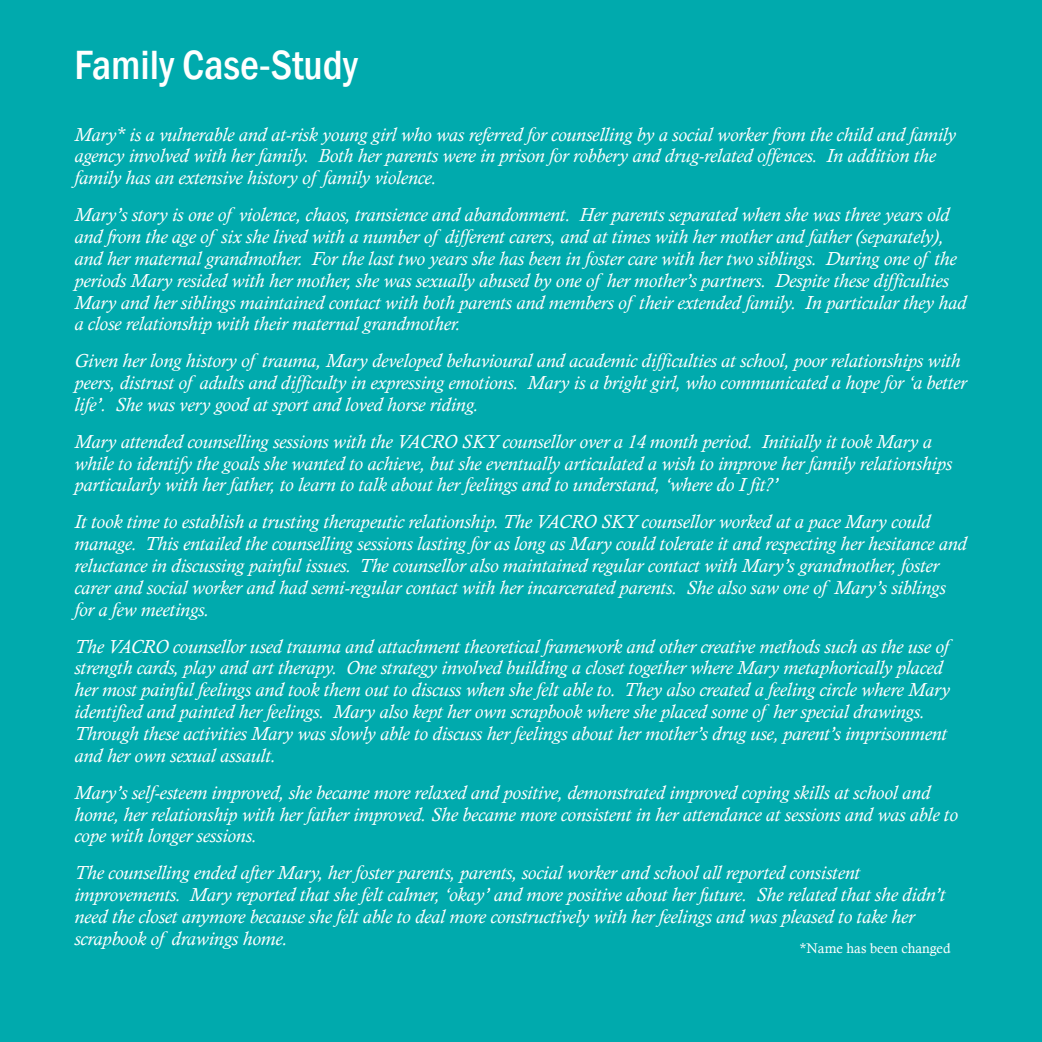
<style>
.page{position:relative;width:1042px;height:1042px;background:#00aaad}
.page>*{position:absolute;margin:0;border:0;box-sizing:border-box;transform-origin:0 0}
.t1{font:500 condensed 42px "Franklin Gothic";color:#fff}
.t2{font:italic 19.25px/21.9px "Calisto";color:#fff}
.t3{font:14px "Calisto";color:#fff}
</style>
<div class="page">
<h1 class="t1" style="left:74px;top:37px;width:285px">Family Case-Study</h1>
<p class="t2" style="left:74px;top:123px;width:883px">Mary* is a vulnerable and at-risk young girl who was referred for counselling by a social worker from the child and family agency involved with her family. Both her parents were in prison for robbery and drug-related offences. In addition the family has an extensive history of family violence.</p>
<p class="t2" style="left:74px;top:204px;width:893px">Mary’s story is one of violence, chaos, transience and abandonment. Her parents separated when she was three years old and from the age of six she lived with a number of different carers, and at times with her mother and father (separately), and her maternal grandmother. For the last two years she has been in foster care with her two siblings. During one of the periods Mary resided with her mother, she was sexually abused by one of her mother’s partners. Despite these difficulties Mary and her siblings maintained contact with both parents and members of their extended family. In particular they had a close relationship with their maternal grandmother.</p>
<p class="t2" style="left:74px;top:350px;width:893px">Given her long history of trauma, Mary developed behavioural and academic difficulties at school, poor relationships with peers, distrust of adults and difficulty in expressing emotions. Mary is a bright girl, who communicated a hope for ‘a better life’. She was very good at sport and loved horse riding.</p>
<p class="t2" style="left:74px;top:430px;width:879px">Mary attended counselling sessions with the VACRO SKY counsellor over a 14 month period. Initially it took Mary a while to identify the goals she wanted to achieve, but she eventually articulated a wish to improve her family relationships particularly with her father, to learn to talk about her feelings and to understand, ‘where do I fit?’</p>
<p class="t2" style="left:74px;top:511px;width:894px">It took time to establish a trusting therapeutic relationship. The VACRO SKY counsellor worked at a pace Mary could manage. This entailed the counselling sessions lasting for as long as Mary could tolerate it and respecting her hesitance and reluctance in discussing painful issues. The counsellor also maintained regular contact with Mary’s grandmother, foster carer and social worker and had semi-regular contact with her incarcerated parents. She also saw one of Mary’s siblings for a few meetings.</p>
<p class="t2" style="left:74px;top:635px;width:877px">The VACRO counsellor used trauma and attachment theoretical framework and other creative methods such as the use of strength cards, play and art therapy. One strategy involved building a closet together where Mary metaphorically placed her most painful feelings and took them out to discuss when she felt able to. They also created a feeling circle where Mary identified and painted her feelings. Mary also kept her own scrapbook where she placed some of her special drawings.<br>Through these activities Mary was slowly able to discuss her feelings about her mother’s drug use, parent’s imprisonment and her own sexual assault.</p>
<p class="t2" style="left:74px;top:781px;width:885px">Mary’s self-esteem improved, she became more relaxed and positive, demonstrated improved coping skills at school and home, her relationship with her father improved. She became more consistent in her attendance at sessions and was able to cope with longer sessions.</p>
<p class="t2" style="left:74px;top:862px;width:872px">The counselling ended after Mary, her foster parents, parents, social worker and school all reported consistent improvements. Mary reported that she felt calmer, ‘okay’ and more positive about her future. She related that she didn’t need the closet anymore because she felt able to deal more constructively with her feelings and was pleased to take her scrapbook of drawings home.</p>
<p class="t3" style="left:800px;top:940px;width:152px">*Name has been changed</p>
</div>
